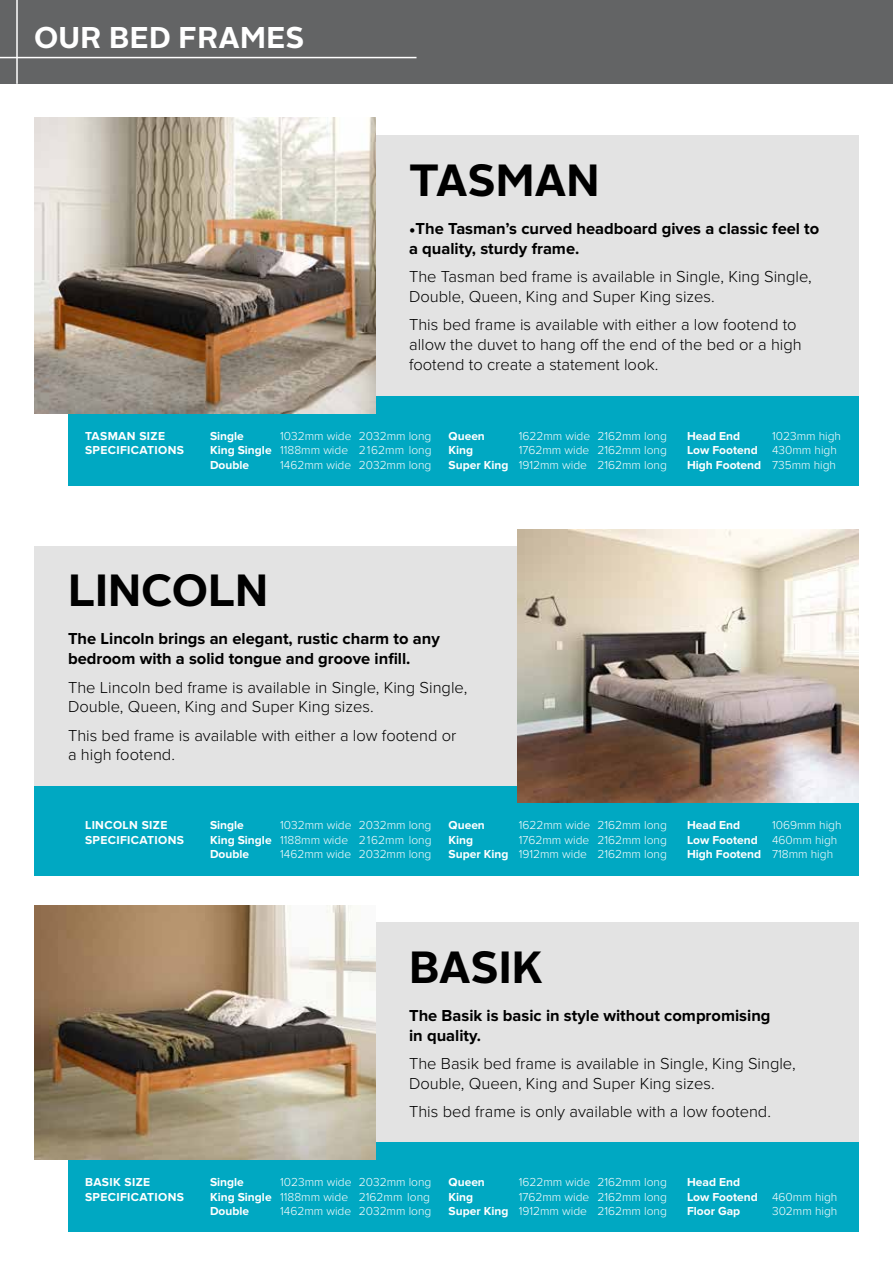
<style>
.page{position:relative;width:893px;height:1263px;background:#fff}
.page>*{position:absolute;margin:0;border:0;box-sizing:border-box;transform-origin:0 0}
.t1{font:700 45px "Alright Sans";color:#000}
.t2{font:700 30px "Alright Sans";letter-spacing:.01em;color:#fff}
.t3{font:300 16.5px/19.8px "Proxima Nova";color:#000}
.t4{font:700 16.5px/19.8px "Proxima Nova";color:#000}
.t5{font:300 12px/14.4px "Proxima Nova";color:#fff;text-align:right}
.t6{font:700 12px/14.4px "Proxima Nova";color:#fff}
.t7{font:700 12px/14.4px "Proxima Nova";letter-spacing:.03em;color:#fff}
.s1{font-family:"Minion Pro";font-weight:400}
.s2{font-weight:700}
.s3{font-weight:300}
</style>
<div class="page">
<div style="left:68px;top:135px;width:791px;height:351px;background:#e3e3e3"></div>
<div style="left:68px;top:396px;width:791px;height:90px;background:#00a8c2"></div>
<div style="left:0;top:0;width:893px;height:84px;background:#636465"></div>
<div style="left:34px;top:546px;width:825px;height:329px;background:#e3e3e3"></div>
<div style="left:34px;top:786px;width:825px;height:89px;background:#00a8c2"></div>
<hr style="left:0;top:57px;width:416px;height:1px;background:#fff">
<hr style="left:16px;top:0;width:2px;height:84px;background:#fff">
<div style="left:68px;top:923px;width:791px;height:309px;background:#e3e3e3"></div>
<div style="left:68px;top:1143px;width:791px;height:89px;background:#00a8c2"></div>
<img style="left:34px;top:906px;width:341px;height:254px">
<img style="left:34px;top:118px;width:341px;height:295px">
<img style="left:518px;top:529px;width:341px;height:274px">
<h2 class="t2" style="left:34px;top:17px;width:272px">OUR BED FRAMES</h2>
<h1 class="t1" style="left:409px;top:148px;width:192px">TASMAN</h1>
<h3 class="t4" style="left:409px;top:220px;width:412px"><span class="s1">•</span>The Tasman’s curved headboard gives a classic feel to a quality, sturdy frame.</h3>
<h3 class="t3" style="left:409px;top:267px;width:404px">The Tasman bed frame is available in Single, King Single,<br>Double, Queen, King and Super King sizes.</h3>
<h3 class="t3" style="left:409px;top:315px;width:394px">This bed frame is available with either a low footend to allow the duvet to hang off the end of the bed or a high footend to create a statement look.</h3>
<p class="t7" style="left:85px;top:429px;width:101px">TASMAN SIZE<br>SPECIFICATIONS</p>
<p class="t6" style="left:210px;top:429px;width:35px">Single</p>
<p class="t5" style="left:210px;top:429px;width:223px;text-align:justify;text-indent:70px">1032mm wide 2032mm long <span class="s2">King Single</span> 1188mm wide 2162mm long <span class="s2">Double</span></p>
<p class="t5" style="left:280px;top:458px;width:153px">1462mm wide 2032mm long</p>
<p class="t6" style="left:449px;top:429px;width:38px">Queen</p>
<p class="t5" style="left:519px;top:429px;width:150px">1622mm wide 2162mm long</p>
<p class="t6" style="left:449px;top:444px;width:26px">King</p>
<p class="t5" style="left:449px;top:443px;width:220px">1762mm wide 2162mm long<br><span class="s2">Super King</span> 1912mm wide 2162mm long</p>
<p class="t5" style="left:687px;top:429px;width:155px;text-align:left;text-indent:85px">1023mm high<br><span class="s2">Low Footend</span> 430mm high<br><span class="s2">High Footend</span> 735mm high</p>
<p class="t6" style="left:687px;top:429px;width:55px">Head End</p>
<h1 class="t1" style="left:68px;top:559px;width:202px">LINCOLN</h1>
<h3 class="t4" style="left:68px;top:630px;width:373px">The Lincoln brings an elegant, rustic charm to any bedroom with a solid tongue and groove infill.</h3>
<h3 class="t3" style="left:68px;top:678px;width:401px">The Lincoln bed frame is available in Single, King Single,<br>Double, Queen, King and Super King sizes.</h3>
<h3 class="t3" style="left:68px;top:726px;width:390px">This bed frame is available with either a low footend or a high footend.</h3>
<p class="t7" style="left:85px;top:819px;width:101px">LINCOLN SIZE<br>SPECIFICATIONS</p>
<p class="t6" style="left:210px;top:819px;width:35px">Single</p>
<p class="t5" style="left:210px;top:819px;width:223px;text-align:justify;text-indent:70px">1032mm wide 2032mm long <span class="s2">King Single</span> 1188mm wide 2162mm long <span class="s2">Double</span></p>
<p class="t5" style="left:280px;top:847px;width:153px">1462mm wide 2032mm long</p>
<p class="t6" style="left:449px;top:819px;width:38px">Queen</p>
<p class="t5" style="left:519px;top:819px;width:150px">1622mm wide 2162mm long</p>
<p class="t6" style="left:449px;top:833px;width:26px">King</p>
<p class="t5" style="left:449px;top:833px;width:220px">1762mm wide 2162mm long<br><span class="s2">Super King</span> 1912mm wide 2162mm long</p>
<p class="t5" style="left:687px;top:819px;width:156px;text-align:left;text-indent:85px">1069mm high<br><span class="s2">Low Footend</span> 460mm high<br><span class="s2">High Footend</span> 718mm high</p>
<p class="t6" style="left:687px;top:819px;width:55px">Head End</p>
<h1 class="t1" style="left:409px;top:935px;width:135px">BASIK</h1>
<h3 class="t4" style="left:409px;top:1006px;width:363px">The Basik is basic in style without compromising in quality.</h3>
<h3 class="t3" style="left:409px;top:1054px;width:388px">The Basik bed frame is available in Single, King Single,<br>Double, Queen, King and Super King sizes.</h3>
<h3 class="t3" style="left:409px;top:1102px;width:363px">This bed frame is only available with a low footend.</h3>
<p class="t7" style="left:85px;top:1176px;width:101px">BASIK SIZE<br>SPECIFICATIONS</p>
<p class="t6" style="left:210px;top:1176px;width:35px">Single</p>
<p class="t5" style="left:210px;top:1175px;width:223px;text-align:left;text-indent:70px">1023mm wide 2032mm long<br><span class="s2">King Single</span> 1188mm wide 2162mm long<br><span class="s2">Double</span></p>
<p class="t5" style="left:280px;top:1204px;width:153px">1462mm wide 2032mm long</p>
<p class="t6" style="left:449px;top:1176px;width:38px">Queen</p>
<p class="t5" style="left:519px;top:1175px;width:150px">1622mm wide 2162mm long</p>
<p class="t6" style="left:449px;top:1190px;width:26px">King</p>
<p class="t5" style="left:449px;top:1190px;width:220px">1762mm wide 2162mm long<br><span class="s2">Super King</span> 1912mm wide 2162mm long</p>
<p class="t6" style="left:687px;top:1176px;width:152px">Head End<br>Low Footend <span class="s3">460mm high<br></span>Floor Gap</p>
<p class="t5" style="left:772px;top:1204px;width:67px">302mm high</p>
</div>
